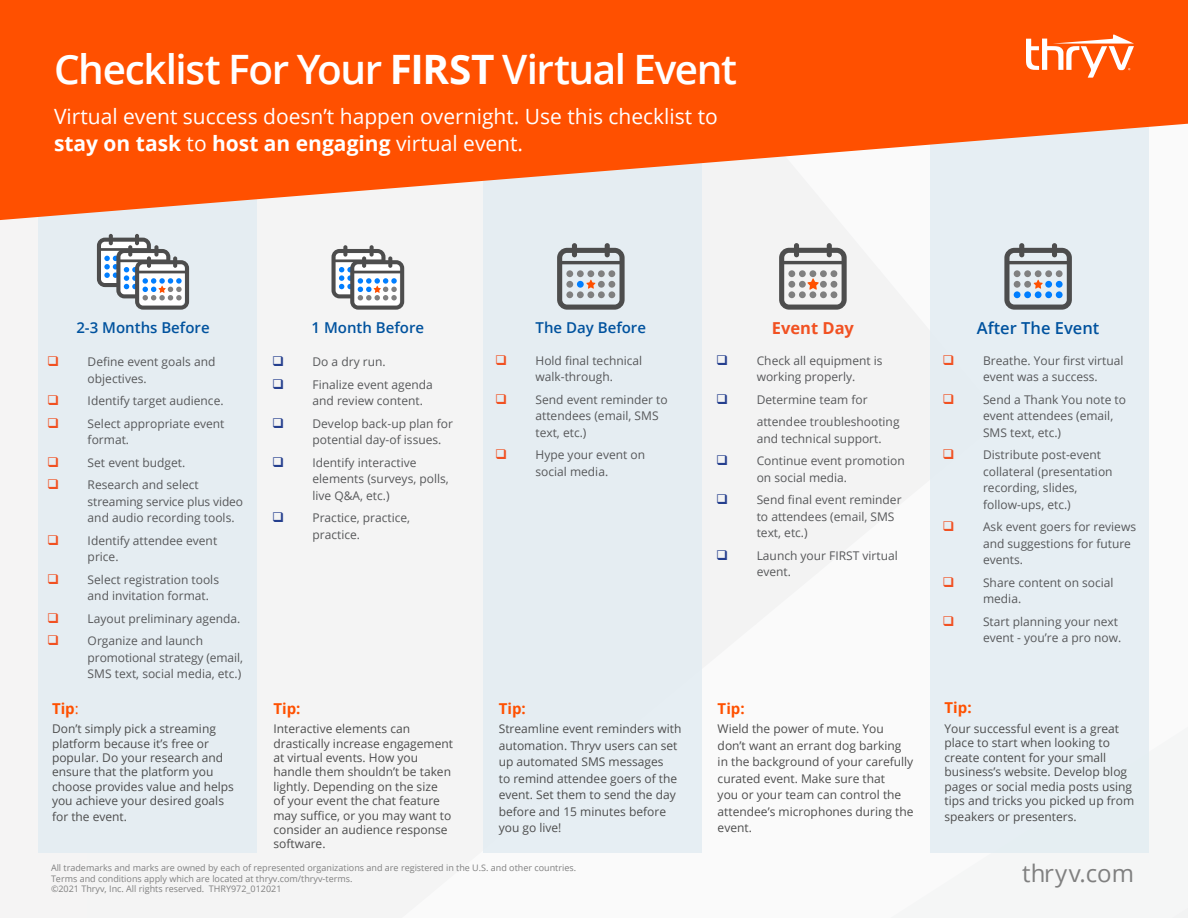
<style>
.page{position:relative;width:1188px;height:918px;background:#f4f4f4}
.page>*{position:absolute;margin:0;border:0;box-sizing:border-box;transform-origin:0 0}
.t1{font:600 40.5px "Open Sans";letter-spacing:-.035em;color:#fff}
.t2{font:24px "Open Sans";color:#808080}
.t3{font:21px/27px "Open Sans";color:#fff}
.t4{font:600 16.5px "Open Sans";color:#00529e}
.t5{font:700 16.5px "Open Sans";color:#f15122}
.t6{font:600 15px "Open Sans";color:#00529e}
.t7{font:700 15px "Open Sans";color:#ff5000}
.t8{font:12px/16.5px "Open Sans";color:#57585a}
.t9{font:12px/14.4px "Open Sans";color:#4d4d4d}
.t10{font:9px/10.8px "Open Sans";color:#808080}
.s1{font-weight:700}
.s2{font-weight:400}
</style>
<div class="page">
<svg style="left:779px;top:243px;width:68px;height:67px"></svg>
<div style="left:38px;top:189px;width:219px;height:664px;background:#e2ecf2"></div>
<svg style="left:332px;top:245px;width:72px;height:65px"></svg>
<div style="left:931px;top:127px;width:218px;height:726px;background:#e2ecf2"></div>
<div style="left:484px;top:154px;width:218px;height:699px;background:#e2ecf2"></div>
<svg style="left:97px;top:234px;width:92px;height:76px"></svg>
<svg style="left:557px;top:243px;width:68px;height:67px"></svg>
<svg style="left:1004px;top:243px;width:68px;height:67px"></svg>
<svg style="left:0;top:0;width:1188px;height:220px;fill:#ff5000"></svg>
<svg style="left:1026px;top:34px;width:108px;height:44px"></svg>
<p class="t1" style="left:54px;top:41px;width:685px">Checklist For Your <span class="s1">FIRST</span> Virtual Event</p>
<p class="t3" style="left:54px;top:103px;width:665px">Virtual event success doesn’t happen overnight. Use this checklist to <span class="s1">stay on task</span> to <span class="s1">host an engaging</span> virtual event.</p>
<p class="t6" style="left:76px;top:317px;width:135px">2-3 Months Before</p>
<p class="t8" style="left:88px;top:353px;width:129px">Define event goals and objectives.</p>
<p class="t8" style="left:88px;top:392px;width:137px">Identify target audience.</p>
<p class="t8" style="left:88px;top:415px;width:138px">Select appropriate event format.</p>
<p class="t8" style="left:88px;top:454px;width:99px">Set event budget.</p>
<p class="t8" style="left:88px;top:476px;width:157px">Research and select streaming service plus video and audio recording tools.</p>
<p class="t8" style="left:88px;top:532px;width:131px">Identify attendee event price.</p>
<p class="t8" style="left:88px;top:571px;width:133px">Select registration tools and invitation format.</p>
<p class="t8" style="left:88px;top:610px;width:154px">Layout preliminary agenda.</p>
<p class="t8" style="left:88px;top:632px;width:157px">Organize and launch promotional strategy (email,<br>SMS text, social media, etc.)</p>
<p class="t7" style="left:52px;top:698px;width:28px">Tip<span class="s2">:</span></p>
<p class="t9" style="left:52px;top:721px;width:183px">Don’t simply pick a streaming platform because it’s free or popular. Do your research and ensure that the platform you choose provides value and helps you achieve your desired goals</p>
<p class="t9" style="left:52px;top:810px;width:77px">for the event.</p>
<p class="t6" style="left:312px;top:317px;width:114px">1 Month Before</p>
<p class="t8" style="left:313px;top:353px;width:75px">Do a dry run.</p>
<p class="t8" style="left:313px;top:376px;width:122px">Finalize event agenda and review content.</p>
<p class="t8" style="left:313px;top:415px;width:142px">Develop back-up plan for potential day-of issues.</p>
<p class="t8" style="left:313px;top:454px;width:138px">Identify interactive elements (surveys, polls, live Q&amp;A, etc.)</p>
<p class="t8" style="left:313px;top:509px;width:99px">Practice, practice, practice.</p>
<p class="t7" style="left:273px;top:698px;width:29px">Tip:</p>
<p class="t9" style="left:273px;top:721px;width:181px">Interactive elements can drastically increase engagement at virtual events. How you handle them shouldn’t be taken lightly. Depending on the size<br>of your event the chat feature may suffice, or you may want to consider an audience response software.</p>
<p class="t6" style="left:536px;top:317px;width:112px">The Day Before</p>
<p class="t8" style="left:536px;top:352px;width:108px">Hold final technical walk-through.</p>
<p class="t8" style="left:536px;top:391px;width:134px">Send event reminder to attendees (email, SMS text, etc.)</p>
<p class="t8" style="left:536px;top:447px;width:111px">Hype your event on social media.</p>
<p class="t7" style="left:499px;top:698px;width:29px">Tip:</p>
<p class="t9" style="left:499px;top:720px;width:184px;line-height:16.5px">Streamline event reminders with automation. Thryv users can set up automated SMS messages<br>to remind attendee goers of the event. Set them to send the day before and 15 minutes before you go live!</p>
<p class="t10" style="left:51px;top:862px;width:527px">All trademarks and marks are owned by each of represented organizations and are registered in the U.S. and other countries.<br>Terms and conditions apply which are located at thryv.com/thryv-terms.</p>
<p class="t10" style="left:51px;top:884px;width:232px">©️2021 Thryv, Inc. All rights reserved. THRY972_012021</p>
<p class="t5" style="left:772px;top:316px;width:84px">Event Day</p>
<p class="t8" style="left:757px;top:352px;width:127px">Check all equipment is working properly.</p>
<p class="t8" style="left:757px;top:388px;width:144px;line-height:22.5px">Determine team for attendee troubleshooting</p>
<p class="t8" style="left:757px;top:430px;width:126px">and technical support.</p>
<p class="t8" style="left:757px;top:453px;width:150px">Continue event promotion on social media.</p>
<p class="t8" style="left:757px;top:492px;width:146px">Send final event reminder to attendees (email, SMS text, etc.)</p>
<p class="t8" style="left:757px;top:547px;width:143px">Launch your FIRST virtual event.</p>
<p class="t7" style="left:718px;top:698px;width:29px">Tip:</p>
<p class="t9" style="left:718px;top:720px;width:197px;line-height:16.5px">Wield the power of mute. You don’t want an errant dog barking in the background of your carefully curated event. Make sure that<br>you or your team can control the attendee’s microphones during the event.</p>
<p class="t4" style="left:977px;top:317px;width:124px">After The Event</p>
<p class="t8" style="left:983px;top:352px;width:142px">Breathe. Your first virtual event was a success.</p>
<p class="t8" style="left:983px;top:391px;width:145px">Send a Thank You note to event attendees (email,<br>SMS text, etc.)</p>
<p class="t8" style="left:983px;top:447px;width:131px">Distribute post-event collateral (presentation recording, slides, follow-ups, etc.)</p>
<p class="t8" style="left:983px;top:519px;width:155px">Ask event goers for reviews and suggestions for future events.</p>
<p class="t8" style="left:983px;top:574px;width:132px">Share content on social media.</p>
<p class="t8" style="left:983px;top:613px;width:140px">Start planning your next event - you’re a pro now.</p>
<p class="t7" style="left:945px;top:697px;width:29px">Tip:</p>
<p class="t9" style="left:945px;top:721px;width:191px">Your successful event is a great place to start when looking to create content for your small business’s website. Develop blog pages or social media posts using tips and tricks you picked up from</p>
<p class="t9" style="left:945px;top:809px;width:134px">speakers or presenters.</p>
<p class="t2" style="left:1022px;top:857px;width:113px">thryv.com</p>
</div>
